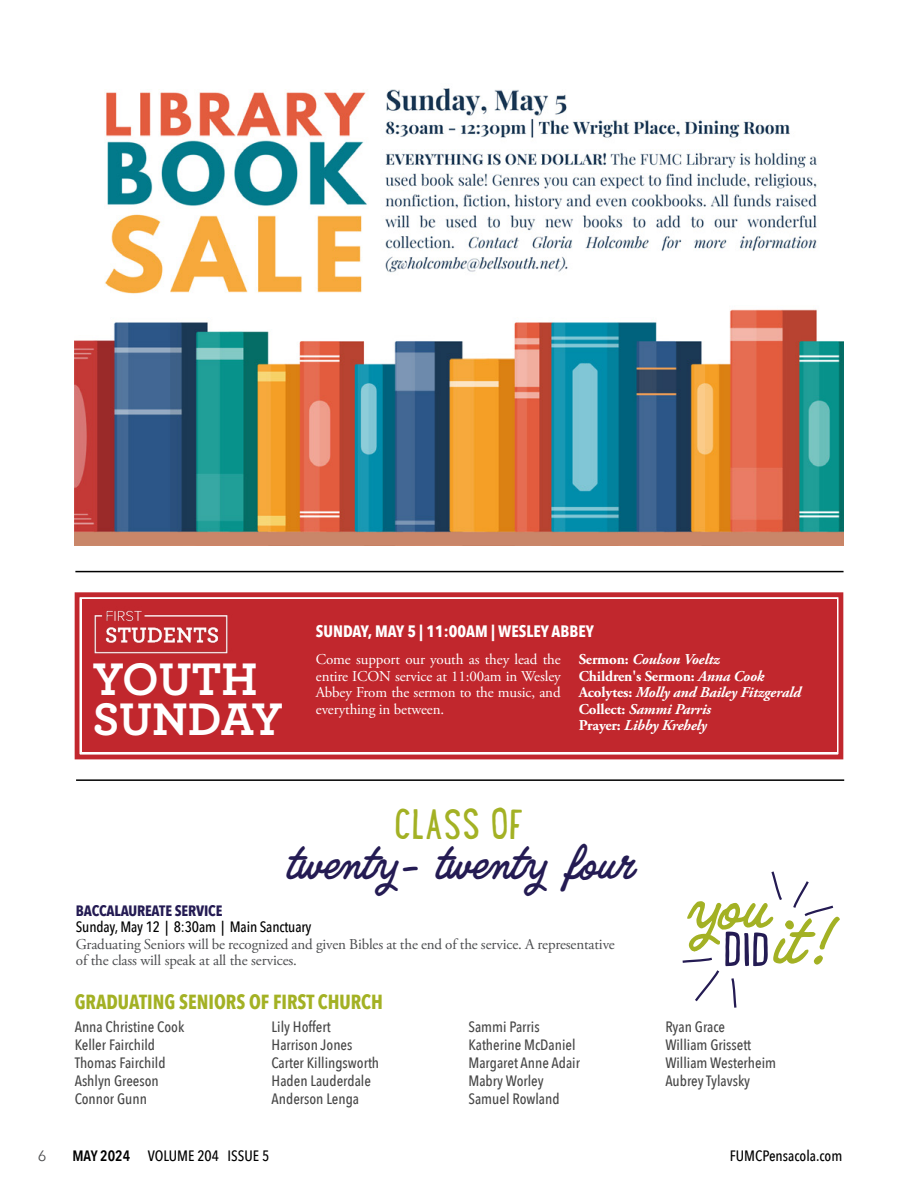
<style>
.page{position:relative;width:918px;height:1188px;background:#fff}
.page>*{position:absolute;margin:0;border:0;box-sizing:border-box;transform-origin:0 0}
.t1{font:51px "Lunch Box";color:#241b53}
.t2{font:51px "Quimby Gubernatorial";color:#a3b124}
.t3{font:700 47.85px/40.5px "Archer";letter-spacing:-.005em;color:#fff}
.t4{font:45.75px "Lunch Box";color:#a3b124}
.t5{font:37.35px "Quimby Gubernatorial";color:#241b53}
.t6{font:700 20.4px "Avenir Next Condensed";color:#a3b124;scale:.95 1}
.t7{font:700 16.5px "Avenir Next Condensed";color:#fff}
.t8{font:500 15px/18px "Avenir Next Condensed";color:#474747}
.t9{font:15px/16.5px "Adobe Garamond Pro";letter-spacing:-.01em;color:#4c4d4f}
.t10{font:15px/16.5px "Adobe Garamond Pro";letter-spacing:-.01em;color:#fff;text-align:justify}
.t11{font:italic 700 15px/16.5px "Adobe Garamond Pro";letter-spacing:-.01em;color:#fff}
.t12{font:500 15px "Avenir Next Condensed";letter-spacing:-.01em;color:#000}
.t13{font:700 15px "Avenir Next Condensed";letter-spacing:-.01em;color:#241b53}
.t14{font:15px "Avenir Next";color:#4c4d4f}
.s1{font-style:normal}
.s2{font-family:"Quimby Gubernatorial";color:#a3b124}
.s3{font-weight:600}
</style>
<div class="page">
<div style="left:74px;top:592px;width:770px;height:168px;background:#c1272d"></div>
<div style="left:84px;top:602px;width:750px;height:148px;border:5px solid #c1272d"></div>
<svg style="left:682px;top:957px;width:38px;height:45px"></svg>
<svg style="left:731px;top:978px;width:6px;height:30px"></svg>
<svg style="left:793px;top:881px;width:41px;height:36px"></svg>
<svg style="left:771px;top:871px;width:11px;height:29px"></svg>
<img style="left:75px;top:88px;width:768px;height:457px">
<img style="left:83px;top:600px;width:156px;height:57px">
<hr style="left:76px;top:779px;width:768px;height:2px;background:#000">
<hr style="left:75px;top:571px;width:769px;height:1px;background:#000">
<p class="t7" style="left:316px;top:621px;width:280px">SUNDAY, MAY 5 | 11:00AM | WESLEY ABBEY</p>
<h2 class="t3" style="left:93px;top:656px;width:192px">YOUTH<br>SUNDAY</h2>
<p class="t10" style="left:316px;top:652px;width:246px">Come support our youth as they lead the entire ICON service at 11:00am in Wesley Abbey From the sermon to the music, and everything in between.</p>
<p class="t11" style="left:579px;top:652px;width:224px"><span class="s1">Sermon:</span> Coulson Voeltz<br><span class="s1">Children's Sermon:</span> Anna Cook<br><span class="s1">Acolytes:</span> Molly and Bailey Fitzgerald<br><span class="s1">Collect:</span> Sammi Parris<br><span class="s1">Prayer:</span> Libby Krehely</p>
<h3 class="t4" style="left:394px;top:792px;width:131px">CLASS OF</h3>
<h3 class="t5" style="left:286px;top:843px;width:348px">twenty- twenty four</h3>
<p class="t13" style="left:76px;top:901px;width:148px">BACCALAUREATE SERVICE</p>
<p class="t12" style="left:76px;top:918px;width:237px">Sunday, May 12 | 8:30am | Main Sanctuary</p>
<p class="t9" style="left:76px;top:936px;width:540px">Graduating Seniors will be recognized and given Bibles at the end of the service. A representative of the class will speak at all the services.</p>
<h3 class="t6" style="left:75px;top:989px;width:326px">GRADUATING SENIORS OF FIRST CHURCH</h3>
<h1 class="t2" style="left:685px;top:879px;width:84px">you</h1>
<h1 class="t1" style="left:723px;top:914px;width:114px">DID<span class="s2">it !</span></h1>
<p class="t8" style="left:75px;top:1017px;width:111px">Anna Christine Cook<br>Keller Fairchild<br>Thomas Fairchild<br>Ashlyn Greeson<br>Connor Gunn</p>
<p class="t8" style="left:272px;top:1017px;width:109px">Lily Hoffert<br>Harrison Jones<br>Carter Killingsworth<br>Haden Lauderdale<br>Anderson Lenga</p>
<p class="t8" style="left:468px;top:1017px;width:113px">Sammi Parris<br>Katherine McDaniel<br>Margaret Anne Adair<br>Mabry Worley<br>Samuel Rowland</p>
<p class="t8" style="left:665px;top:1017px;width:112px">Ryan Grace<br>William Grissett<br>William Westerheim<br>Aubrey Tylavsky</p>
<p class="t14" style="left:38px;top:1143px;width:10px">6</p>
<p class="t12" style="left:72px;top:1147px;width:198px"><span class="s3">MAY 2024</span> VOLUME 204 ISSUE 5</p>
<p class="t12" style="left:730px;top:1147px;width:114px">FUMCPensacola.com</p>
</div>
